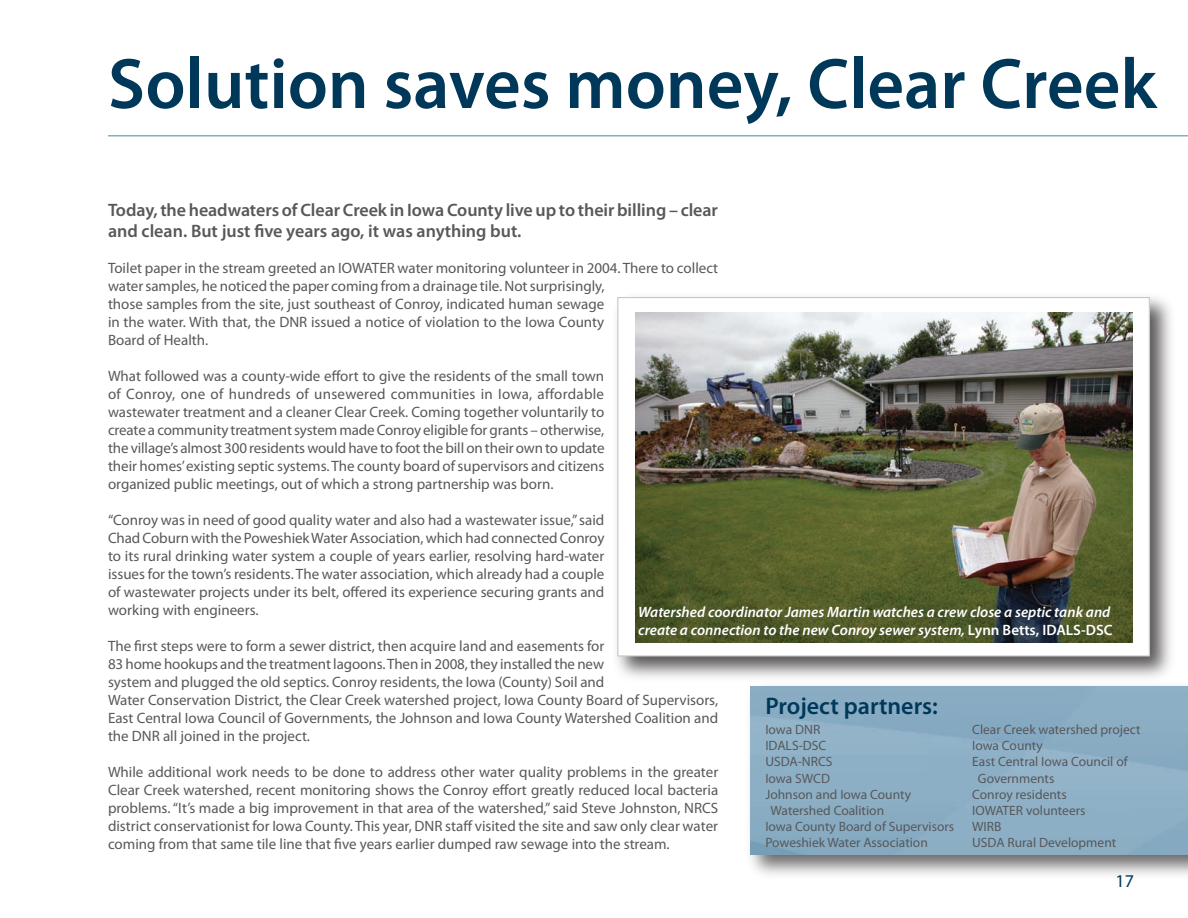
<style>
.page{position:relative;width:1188px;height:918px;background:#fff}
.page>*{position:absolute;margin:0;border:0;box-sizing:border-box;transform-origin:0 0}
.t1{font:600 72px "Myriad Pro";color:#003859}
.t2{font:600 24px "Myriad Pro";color:#003859}
.t3{font:600 18px/21px "Myriad Pro";letter-spacing:-.005em;color:#57585a}
.t4{font:18px "Myriad Pro";color:#003859}
.t5{font:15px/18px "Myriad Pro";color:#57585a;text-align:justify}
.t6{font:italic 600 15px/18px "Myriad Pro";color:#fff}
.t7{font:13.5px "Myriad Pro";color:#57585a}
.s1{font-style:normal}
</style>
<div class="page">
<div style="left:746px;top:682px;width:442px;height:198px;background:#231f20;opacity:.75"></div>
<div style="left:750px;top:686px;width:438px;height:168px;background:#8cafc5"></div>
<div style="left:613px;top:293px;width:564px;height:390px;background:#231f20;opacity:.75"></div>
<div style="left:618px;top:298px;width:531px;height:358px;background:#fff"></div>
<img style="left:635px;top:312px;width:497px;height:331px">
<hr style="left:108px;top:135px;width:1080px;height:1px;background:#7db1cd">
<h1 class="t1" style="left:108px;top:38px;width:1050px">Solution saves money, Clear Creek</h1>
<p class="t3" style="left:108px;top:199px;width:611px">Today, the headwaters of Clear Creek in Iowa County live up to their billing – clear and clean. But just five years ago, it was anything but.</p>
<p class="t5" style="left:108px;top:259px;width:612px;text-align:left">Toilet paper in the stream greeted an IOWATER water monitoring volunteer in 2004. There to collect water samples, he noticed the paper coming from a drainage tile. Not surprisingly,<br>those samples from the site, just southeast of Conroy, indicated human sewage<br>in the water. With that, the DNR issued a notice of violation to the Iowa County<br>Board of Health.</p>
<p class="t5" style="left:108px;top:367px;width:498px">What followed was a county-wide effort to give the residents of the small town of Conroy, one of hundreds of unsewered communities in Iowa, affordable wastewater treatment and a cleaner Clear Creek. Coming together voluntarily to create a community treatment system made Conroy eligible for grants – otherwise, the village’s almost 300 residents would have to foot the bill on their own to update their homes’ existing septic systems. The county board of supervisors and citizens organized public meetings, out of which a strong partnership was born.</p>
<p class="t5" style="left:108px;top:511px;width:498px">“Conroy was in need of good quality water and also had a wastewater issue,” said Chad Coburn with the Poweshiek Water Association, which had connected Conroy to its rural drinking water system a couple of years earlier, resolving hard-water issues for the town’s residents. The water association, which already had a couple of wastewater projects under its belt, offered its experience securing grants and working with engineers.</p>
<p class="t5" style="left:108px;top:637px;width:612px;text-align:left">The first steps were to form a sewer district, then acquire land and easements for<br>83 home hookups and the treatment lagoons. Then in 2008, they installed the new<br>system and plugged the old septics. Conroy residents, the Iowa (County) Soil and<br>Water Conservation District, the Clear Creek watershed project, Iowa County Board of Supervisors, East Central Iowa Council of Governments, the Johnson and Iowa County Watershed Coalition and the DNR all joined in the project.</p>
<p class="t5" style="left:108px;top:763px;width:612px">While additional work needs to be done to address other water quality problems in the greater Clear Creek watershed, recent monitoring shows the Conroy effort greatly reduced local bacteria problems. “It’s made a big improvement in that area of the watershed,” said Steve Johnston, NRCS district conservationist for Iowa County. This year, DNR staff visited the site and saw only clear water coming from that same tile line that five years earlier dumped raw sewage into the stream.</p>
<p class="t6" style="left:638px;top:603px;width:474px">Watershed coordinator James Martin watches a crew close a septic tank and create a connection to the new Conroy sewer system, <span class="s1">Lynn Betts, IDA LS-DSC</span></p>
<h2 class="t2" style="left:765px;top:691px;width:174px">Project partners:</h2>
<p class="t7" style="left:765px;top:721px;width:56px">Iowa DNR</p>
<p class="t7" style="left:765px;top:737px;width:63px">IDALS-DSC</p>
<p class="t7" style="left:765px;top:754px;width:69px">USDA-NRCS</p>
<p class="t7" style="left:765px;top:770px;width:66px">Iowa SWCD</p>
<p class="t7" style="left:765px;top:786px;width:147px">Johnson and Iowa County</p>
<p class="t7" style="left:771px;top:802px;width:115px">Watershed Coalition</p>
<p class="t7" style="left:765px;top:818px;width:190px">Iowa County Board of Supervisors</p>
<p class="t7" style="left:765px;top:835px;width:164px">Poweshiek Water Association</p>
<p class="t7" style="left:972px;top:721px;width:170px">Clear Creek watershed project</p>
<p class="t7" style="left:972px;top:737px;width:72px">Iowa County</p>
<p class="t7" style="left:972px;top:754px;width:157px">East Central Iowa Council of</p>
<p class="t7" style="left:978px;top:770px;width:78px">Governments</p>
<p class="t7" style="left:972px;top:786px;width:96px">Conroy residents</p>
<p class="t7" style="left:972px;top:802px;width:115px">IOWATER volunteers</p>
<p class="t7" style="left:972px;top:818px;width:31px">WIRB</p>
<p class="t7" style="left:972px;top:835px;width:146px">USDA Rural Development</p>
<p class="t4" style="left:1116px;top:870px;width:9px">17</p>
</div>
